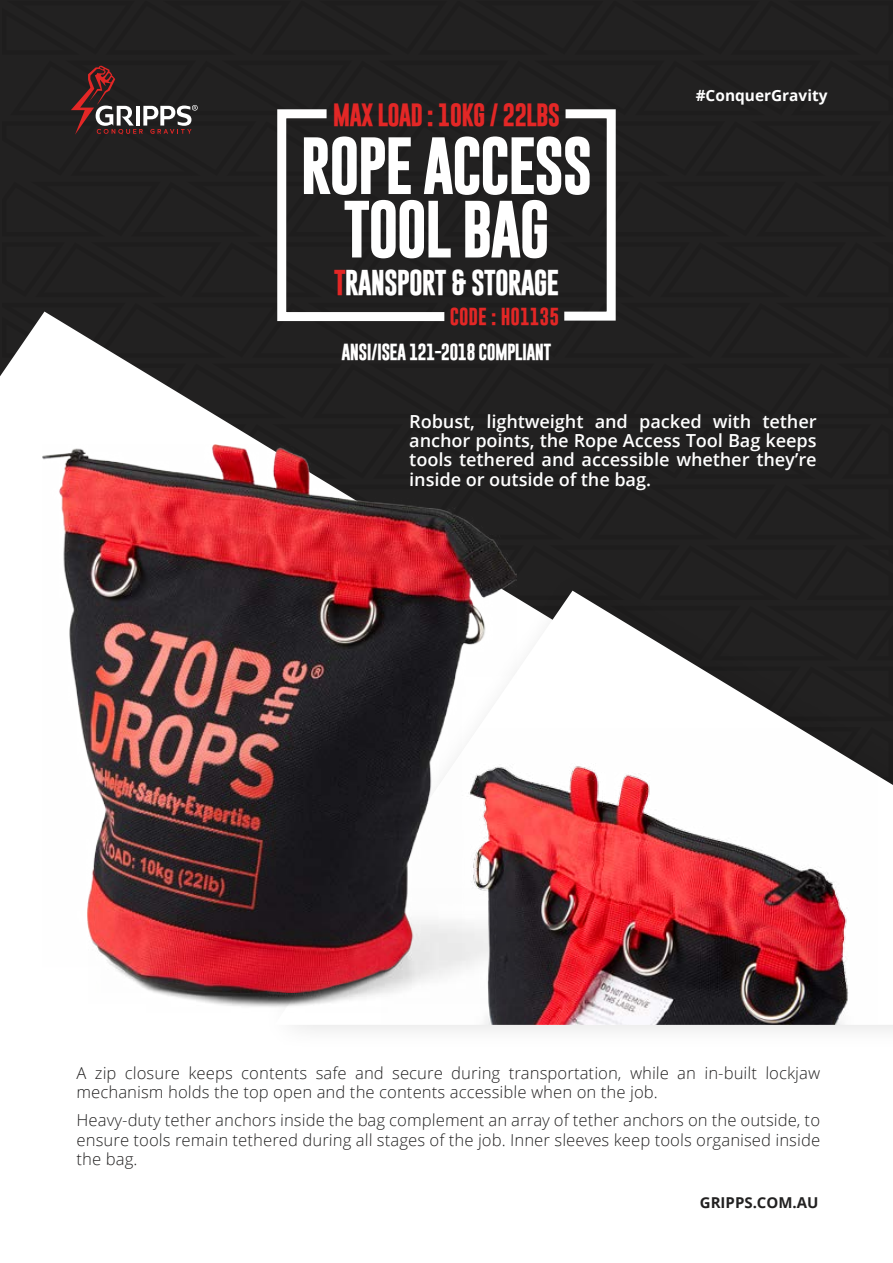
<style>
.page{position:relative;width:893px;height:1263px;background:#fff}
.page>*{position:absolute;margin:0;border:0;box-sizing:border-box;transform-origin:0 0}
.t1{font:700 58.05px/63.4px "Gobold";letter-spacing:-.04em;color:#fff;text-align:center}
.t2{font:700 25.95px "Gobold";letter-spacing:-.04em;color:#fff}
.t3{font:700 23.25px "Gobold";letter-spacing:-.04em;color:#e32726}
.t4{font:600 18px/19.4px "Open Sans";color:#fff;text-align:justify}
.t5{font:700 17.85px "Gobold";color:#e32726}
.t6{font:700 16.8px "Gobold";letter-spacing:-.04em;color:#fff}
.t7{font:300 16.5px/19.5px "Open Sans";letter-spacing:.01em;color:#222121}
.t8{font:700 15.45px "Open Sans";color:#fff}
.t9{font:700 15px "Open Sans";color:#222121}
.s1{color:#e32726}
</style>
<div class="page">
<div style="left:0;top:0;width:893px;height:312px;background:#222121"></div>
<svg style="left:71px;top:66px;width:127px;height:69px;background:#473838"></svg>
<svg style="left:0;top:312px;width:893px;height:256px;background:#414040"></svg>
<div style="left:260px;top:568px;width:633px;height:483px;background:#000;opacity:.13"></div>
<svg style="left:274px;top:591px;width:619px;height:434px;fill:#222121"></svg>
<img style="left:380px;top:727px;width:498px;height:298px">
<svg style="left:273px;top:105px;width:180px;height:221px;background:#353434"></svg>
<svg style="left:555px;top:105px;width:65px;height:220px"></svg>
<img style="left:159px;top:889px;width:452px;height:123px">
<img style="left:43px;top:444px;width:473px;height:549px">
<h3 class="t3" style="left:333px;top:99px;width:229px">MAX LOAD : 10KG / 22LBS</h3>
<h1 class="t1" style="left:300px;top:134px;width:294px">ROPE ACCESS<br>TOOL BAG</h1>
<h2 class="t2" style="left:334px;top:266px;width:227px"><span class="s1">T</span>RANSPORT &amp; STORAGE</h2>
<p class="t5" style="left:450px;top:304px;width:111px">CODE : H01135</p>
<p class="t6" style="left:341px;top:341px;width:211px">ANSI/ISEA 121-2018 COMPLIANT</p>
<p class="t8" style="left:696px;top:84px;width:133px">#ConquerGravity</p>
<p class="t4" style="left:409px;top:411px;width:409px">Robust, lightweight and packed with tether anchor points, the Rope Access Tool Bag keeps tools tethered and accessible whether they’re inside or outside of the bag.</p>
<p class="t7" style="left:77px;top:1063px;width:745px">A zip closure keeps contents safe and secure during transportation, while an in-built lockjaw mechanism holds the top open and the contents accessible when on the job.</p>
<p class="t7" style="left:77px;top:1110px;width:745px;text-align:justify">Heavy-duty tether anchors inside the bag complement an array of tether anchors on the outside, to ensure tools remain tethered during all stages of the job. Inner sleeves keep tools organised inside the bag.</p>
<p class="t9" style="left:700px;top:1192px;width:120px">GRIPPS.COM.AU</p>
</div>
